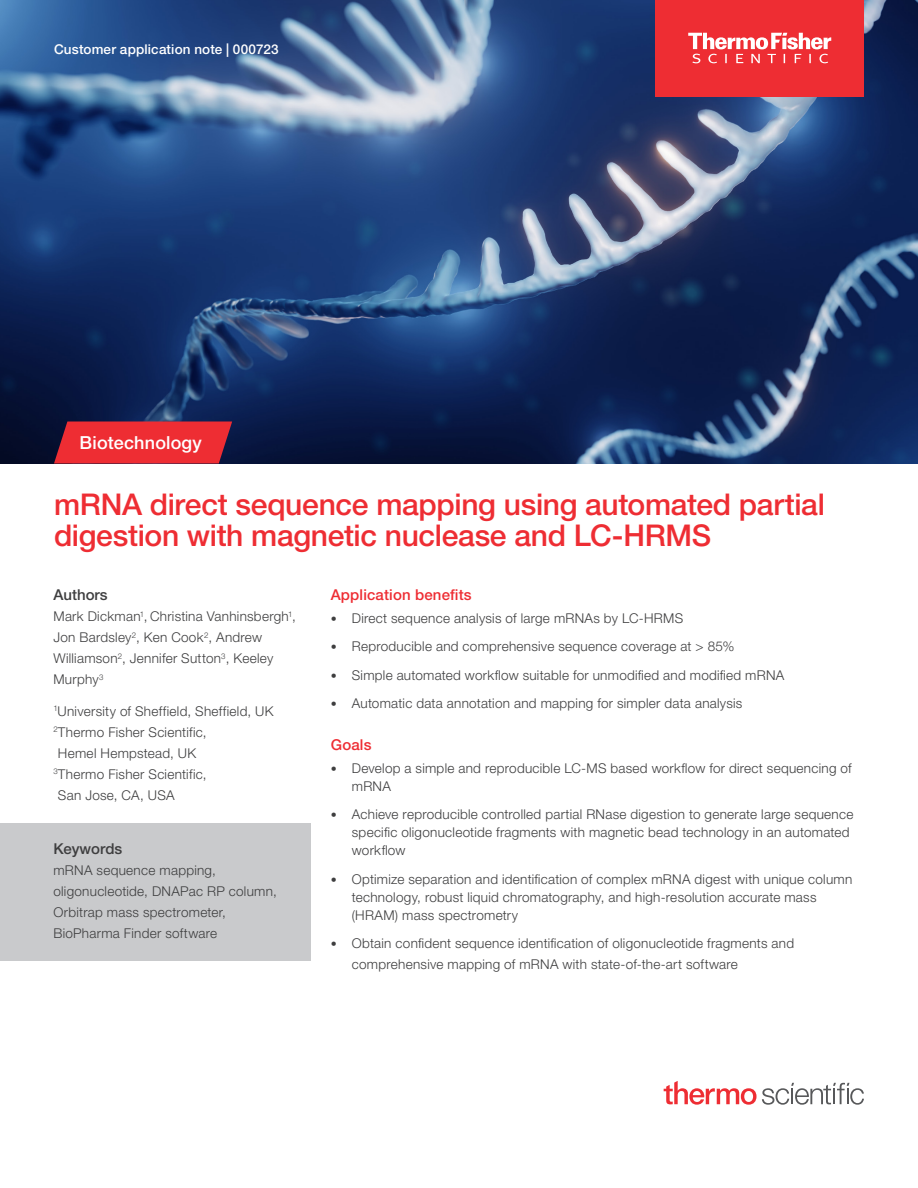
<style>
.page{position:relative;width:918px;height:1188px;background:#fff}
.page>*{position:absolute;margin:0;border:0;box-sizing:border-box;transform-origin:0 0}
.t1{font:500 30px/31.5px "Helvetica Neue LTW1 G";letter-spacing:-.01em;color:#ee2d33}
.t2{font:500 18px "Helvetica Neue LTW1 G";letter-spacing:.01em;color:#fff}
.t3{font:500 15px "Helvetica Neue LTW1 G";letter-spacing:.01em;color:#ee2d33}
.t4{font:500 15px "Helvetica Neue LTW1 G";color:#3e3e3f}
.t5{font:300 13.5px/21px "Helvetica Neue LTW1 G";letter-spacing:.02em;color:#3e3e3f}
.t6{font:500 13.5px "Helvetica Neue LTW1 G";letter-spacing:.01em;color:#fff}
.s1{font-size:12px}
</style>
<div class="page">
<img style="left:0;top:0;width:918px;height:464px">
<div style="left:0;top:824px;width:310px;height:138px;background:#c9cacc"></div>
<svg style="left:54px;top:422px;width:178px;height:42px;background:#da2a33"></svg>
<div style="left:656px;top:0;width:208px;height:96px;background:#ee2d33"></div>
<svg style="left:688px;top:33px;width:143px;height:30px"></svg>
<svg style="left:664px;top:1081px;width:200px;height:24px"></svg>
<p class="t6" style="left:54px;top:41px;width:226px">Customer application note | 000723</p>
<h2 class="t2" style="left:80px;top:432px;width:124px">Biotechnology</h2>
<h1 class="t1" style="left:54px;top:489px;width:773px">mRNA direct sequence mapping using automated partial digestion with magnetic nuclease and LC-HRMS</h1>
<p class="t4" style="left:53px;top:586px;width:56px">Authors</p>
<p class="t5" style="left:53px;top:606px;width:244px">Mark Dickman<sup>1</sup>, Christina Vanhinsbergh<sup>1</sup>,<br>Jon Bardsley<sup>2</sup>, Ken Cook<sup>2</sup>, Andrew<br>Williamson<sup>2</sup>, Jennifer Sutton<sup>3</sup>, Keeley<br>Murphy<sup>3</sup></p>
<p class="t5" style="left:53px;top:700px;width:222px"><sup>1</sup>University of Sheffield, Sheffield, UK</p>
<p class="t5" style="left:53px;top:721px;width:155px"><sup>2</sup>Thermo Fisher Scientific,</p>
<p class="t5" style="left:58px;top:742px;width:140px">Hemel Hempstead, UK</p>
<p class="t5" style="left:53px;top:763px;width:155px"><sup>3</sup>Thermo Fisher Scientific,</p>
<p class="t5" style="left:58px;top:784px;width:118px">San Jose, CA, USA</p>
<p class="t4" style="left:53px;top:839px;width:70px">Keywords</p>
<p class="t5" style="left:53px;top:859px;width:225px">mRNA sequence mapping, oligonucleotide, DNAPac RP column,<br>Orbitrap mass spectrometer,<br>BioPharma Finder software</p>
<p class="t3" style="left:331px;top:586px;width:142px">Application benefits</p>
<p class="t5" style="left:331px;top:607px;width:354px"><span class="s1">•</span> Direct sequence analysis of large mRNAs by LC-HRMS</p>
<p class="t5" style="left:331px;top:636px;width:405px"><span class="s1">•</span> Reproducible and comprehensive sequence coverage at &gt; 85%</p>
<p class="t5" style="left:331px;top:664px;width:455px"><span class="s1">•</span> Simple automated workflow suitable for unmodified and modified mRNA</p>
<p class="t5" style="left:331px;top:693px;width:413px"><span class="s1">•</span> Automatic data annotation and mapping for simpler data analysis</p>
<p class="t3" style="left:331px;top:736px;width:42px">Goals</p>
<p class="t5" style="left:352px;top:759px;width:501px;line-height:18px;text-indent:-21px"><span class="s1">•</span> Develop a simple and reproducible LC-MS based workflow for direct sequencing of mRNA</p>
<p class="t5" style="left:352px;top:805px;width:503px;line-height:18px;text-indent:-21px"><span class="s1">•</span> Achieve reproducible controlled partial RNase digestion to generate large sequence specific oligonucleotide fragments with magnetic bead technology in an automated workflow</p>
<p class="t5" style="left:352px;top:870px;width:502px;line-height:18px;text-indent:-21px"><span class="s1">•</span> Optimize separation and identification of complex mRNA digest with unique column technology, robust liquid chromatography, and high-resolution accurate mass (HRAM) mass spectrometry</p>
<p class="t5" style="left:352px;top:933px;width:444px;text-indent:-21px"><span class="s1">•</span> Obtain confident sequence identification of oligonucleotide fragments and comprehensive mapping of mRNA with state-of-the-art software</p>
</div>
